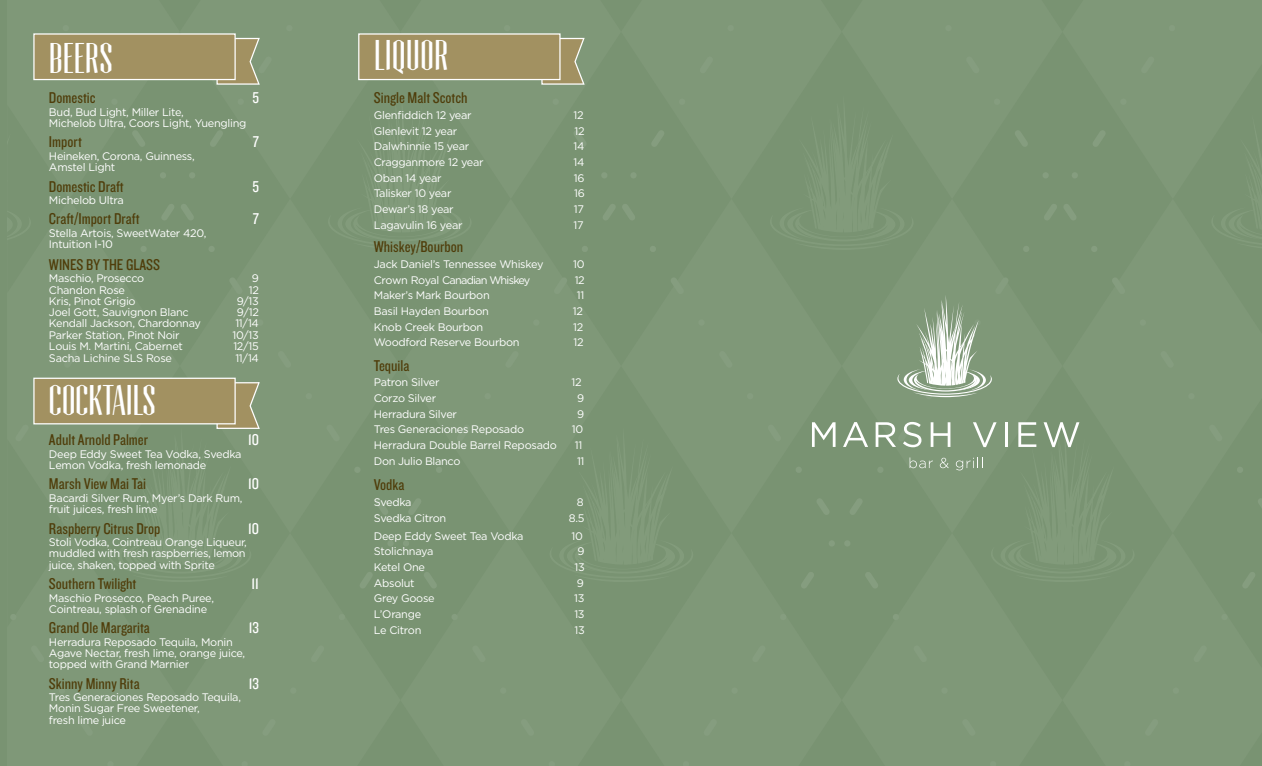
<style>
.page{position:relative;width:1262px;height:766px;background:#fff}
.page>*{position:absolute;margin:0;border:0;box-sizing:border-box;transform-origin:0 0}
.t1{font:37.5px "Tommaso";color:#fff}
.t2{font:16.25px "Knockout HTF29 Junior Liteweight";color:#4f3d0a}
.t3{font:16.25px "Knockout HTF29 Junior Liteweight";color:#fff}
.t4{font:11px/11.2px "Gotham";letter-spacing:-.025em;color:#fff}
.t5{font:11px "Gotham";letter-spacing:-.07em;color:#fff}
</style>
<div class="page">
<div style="left:0;top:0;width:1262px;height:765px;background:#7f9878"></div>
<svg style="left:216px;top:37px;width:44px;height:48px"></svg>
<div style="left:33px;top:33px;width:203px;height:47px;background:#a29161;border:1px solid #fff"></div>
<svg style="left:108px;top:382px;width:152px;height:47px"></svg>
<div style="left:33px;top:377px;width:203px;height:47px;background:#a29161;border:1px solid #fff"></div>
<svg style="left:541px;top:37px;width:44px;height:48px"></svg>
<div style="left:358px;top:33px;width:203px;height:47px;background:#a29161;border:1px solid #fff"></div>
<svg style="left:812px;top:422px;width:24px;height:24px"></svg>
<svg style="left:843px;top:422px;width:25px;height:24px"></svg>
<svg style="left:876px;top:422px;width:20px;height:24px"></svg>
<svg style="left:903px;top:422px;width:18px;height:25px"></svg>
<svg style="left:931px;top:422px;width:19px;height:24px"></svg>
<svg style="left:910px;top:457px;width:23px;height:11px"></svg>
<svg style="left:940px;top:457px;width:9px;height:11px"></svg>
<svg style="left:956px;top:422px;width:124px;height:49px"></svg>
<svg style="left:897px;top:296px;width:95px;height:101px"></svg>
<p class="t1" style="left:49px;top:36px;width:66px">BEERS</p>
<p class="t2" style="left:49px;top:89px;width:48px">Domestic</p>
<p class="t3" style="left:252px;top:89px;width:8px">5</p>
<p class="t4" style="left:49px;top:106px;width:199px">Bud, Bud Light, Miller Lite,<br>Michelob Ultra, Coors Light, Yuengling</p>
<p class="t2" style="left:49px;top:134px;width:34px">Import</p>
<p class="t3" style="left:253px;top:134px;width:8px">7</p>
<p class="t4" style="left:49px;top:150px;width:147px">Heineken, Corona, Guinness,<br>Amstel Light</p>
<p class="t2" style="left:49px;top:178px;width:76px">Domestic Draft</p>
<p class="t3" style="left:252px;top:178px;width:8px">5</p>
<p class="t4" style="left:49px;top:194px;width:76px">Michelob Ultra</p>
<p class="t2" style="left:49px;top:211px;width:92px">Craft/Import Draft</p>
<p class="t3" style="left:253px;top:211px;width:8px">7</p>
<p class="t4" style="left:49px;top:227px;width:159px">Stella Artois, SweetWater 420,<br>Intuition I-10</p>
<p class="t2" style="left:49px;top:256px;width:113px">WINES BY THE GLASS</p>
<p class="t4" style="left:49px;top:272px;width:97px">Maschio, Prosecco</p>
<p class="t4" style="left:252px;top:272px;width:9px">9</p>
<p class="t4" style="left:49px;top:284px;width:78px">Chandon Rose</p>
<p class="t4" style="left:249px;top:284px;width:12px">12</p>
<p class="t4" style="left:49px;top:295px;width:88px">Kris, Pinot Grigio</p>
<p class="t4" style="left:237px;top:295px;width:24px">9/13</p>
<p class="t4" style="left:49px;top:306px;width:141px">Joel Gott, Sauvignon Blanc</p>
<p class="t4" style="left:237px;top:306px;width:24px">9/12</p>
<p class="t4" style="left:49px;top:317px;width:154px">Kendall Jackson, Chardonnay</p>
<p class="t4" style="left:235px;top:317px;width:25px">11/14</p>
<p class="t4" style="left:49px;top:329px;width:132px">Parker Station, Pinot Noir</p>
<p class="t4" style="left:232px;top:329px;width:28px">10/13</p>
<p class="t4" style="left:49px;top:340px;width:136px">Louis M. Martini, Cabernet</p>
<p class="t4" style="left:233px;top:340px;width:27px">12/15</p>
<p class="t4" style="left:49px;top:352px;width:125px">Sacha Lichine SLS Rose</p>
<p class="t4" style="left:235px;top:352px;width:25px">11/14</p>
<p class="t1" style="left:49px;top:377px;width:109px">COCKTAILS</p>
<p class="t2" style="left:49px;top:431px;width:101px">Adult Arnold Palmer</p>
<p class="t3" style="left:248px;top:431px;width:12px">10</p>
<p class="t4" style="left:49px;top:447px;width:194px">Deep Eddy Sweet Tea Vodka, Svedka<br>Lemon Vodka, fresh lemonade</p>
<p class="t2" style="left:49px;top:475px;width:99px">Marsh View Mai Tai</p>
<p class="t3" style="left:248px;top:475px;width:12px">10</p>
<p class="t4" style="left:49px;top:492px;width:195px">Bacardi Silver Rum, Myer’s Dark Rum, fruit juices, fresh lime</p>
<p class="t2" style="left:49px;top:519px;width:113px">Raspberry Citrus Drop</p>
<p class="t3" style="left:248px;top:519px;width:12px">10</p>
<p class="t4" style="left:49px;top:536px;width:199px;text-align:justify">Stoli Vodka, Cointreau Orange Liqueur, muddled with fresh raspberries, lemon juice, shaken, topped with Sprite</p>
<p class="t2" style="left:49px;top:575px;width:89px">Southern Twilight</p>
<p class="t3" style="left:252px;top:575px;width:9px">11</p>
<p class="t4" style="left:49px;top:591px;width:167px">Maschio Prosecco, Peach Puree,<br>Cointreau, splash of Grenadine</p>
<p class="t2" style="left:49px;top:619px;width:103px">Grand Ole Margarita</p>
<p class="t3" style="left:249px;top:619px;width:12px">13</p>
<p class="t4" style="left:49px;top:635px;width:198px">Herradura Reposado Tequila, Monin<br>Agave Nectar, fresh lime, orange juice, topped with Grand Marnier</p>
<p class="t2" style="left:49px;top:674px;width:92px">Skinny Minny Rita</p>
<p class="t3" style="left:249px;top:674px;width:12px">13</p>
<p class="t4" style="left:49px;top:691px;width:194px">Tres Generaciones Reposado Tequila,<br>Monin Sugar Free Sweetener,<br>fresh lime juice</p>
<p class="t1" style="left:374px;top:33px;width:76px">LIQUOR</p>
<p class="t2" style="left:374px;top:90px;width:95px">Single Malt Scotch</p>
<p class="t4" style="left:374px;top:109px;width:99px">Glenfiddich 12 year</p>
<p class="t4" style="left:574px;top:109px;width:12px">12</p>
<p class="t4" style="left:374px;top:125px;width:85px">Glenlevit 12 year</p>
<p class="t4" style="left:574px;top:125px;width:12px">12</p>
<p class="t4" style="left:374px;top:140px;width:97px">Dalwhinnie 15 year</p>
<p class="t4" style="left:574px;top:140px;width:12px">14</p>
<p class="t4" style="left:374px;top:156px;width:111px">Cragganmore 12 year</p>
<p class="t4" style="left:574px;top:156px;width:12px">14</p>
<p class="t4" style="left:374px;top:172px;width:69px">Oban 14 year</p>
<p class="t4" style="left:574px;top:172px;width:12px">16</p>
<p class="t4" style="left:374px;top:187px;width:79px">Talisker 10 year</p>
<p class="t4" style="left:574px;top:187px;width:12px">16</p>
<p class="t4" style="left:374px;top:203px;width:81px">Dewar’s 18 year</p>
<p class="t4" style="left:574px;top:203px;width:12px">17</p>
<p class="t4" style="left:374px;top:219px;width:90px">Lagavulin 16 year</p>
<p class="t4" style="left:574px;top:219px;width:12px">17</p>
<p class="t2" style="left:374px;top:238px;width:91px">Whiskey/Bourbon</p>
<p class="t4" style="left:374px;top:258px;width:171px">Jack Daniel’s Tennessee Whiskey</p>
<p class="t4" style="left:573px;top:258px;width:13px">10</p>
<p class="t5" style="left:374px;top:272px;width:158px">Crown Royal Canadian Whiskey</p>
<p class="t4" style="left:575px;top:274px;width:11px">12</p>
<p class="t4" style="left:374px;top:289px;width:117px">Maker’s Mark Bourbon</p>
<p class="t4" style="left:577px;top:289px;width:9px">11</p>
<p class="t4" style="left:374px;top:305px;width:117px">Basil Hayden Bourbon</p>
<p class="t4" style="left:573px;top:305px;width:12px">12</p>
<p class="t4" style="left:374px;top:320px;width:111px">Knob Creek Bourbon</p>
<p class="t4" style="left:573px;top:320px;width:12px">12</p>
<p class="t4" style="left:374px;top:336px;width:147px">Woodford Reserve Bourbon</p>
<p class="t4" style="left:574px;top:336px;width:12px">12</p>
<p class="t2" style="left:374px;top:357px;width:37px">Tequila</p>
<p class="t4" style="left:374px;top:376px;width:67px">Patron Silver</p>
<p class="t4" style="left:572px;top:376px;width:12px">12</p>
<p class="t4" style="left:374px;top:392px;width:64px">Corzo Silver</p>
<p class="t4" style="left:577px;top:392px;width:9px">9</p>
<p class="t4" style="left:374px;top:407px;width:85px">Herradura Silver</p>
<p class="t4" style="left:577px;top:407px;width:9px">9</p>
<p class="t4" style="left:374px;top:423px;width:152px">Tres Generaciones Reposado</p>
<p class="t4" style="left:572px;top:423px;width:13px">10</p>
<p class="t4" style="left:374px;top:439px;width:185px">Herradura Double Barrel Reposado</p>
<p class="t4" style="left:575px;top:439px;width:9px">11</p>
<p class="t4" style="left:374px;top:454px;width:88px">Don Julio Blanco</p>
<p class="t4" style="left:577px;top:454px;width:9px">11</p>
<p class="t2" style="left:374px;top:476px;width:32px">Vodka</p>
<p class="t4" style="left:374px;top:495px;width:39px">Svedka</p>
<p class="t4" style="left:577px;top:495px;width:8px">8</p>
<p class="t4" style="left:374px;top:511px;width:74px">Svedka Citron</p>
<p class="t4" style="left:569px;top:511px;width:17px">8.5</p>
<p class="t4" style="left:374px;top:529px;width:151px">Deep Eddy Sweet Tea Vodka</p>
<p class="t4" style="left:571px;top:529px;width:13px">10</p>
<p class="t4" style="left:374px;top:545px;width:61px">Stolichnaya</p>
<p class="t4" style="left:578px;top:545px;width:9px">9</p>
<p class="t4" style="left:374px;top:560px;width:53px">Ketel One</p>
<p class="t4" style="left:574px;top:560px;width:12px">13</p>
<p class="t4" style="left:374px;top:576px;width:42px">Absolut</p>
<p class="t4" style="left:577px;top:576px;width:9px">9</p>
<p class="t4" style="left:374px;top:592px;width:62px">Grey Goose</p>
<p class="t4" style="left:574px;top:592px;width:12px">13</p>
<p class="t4" style="left:374px;top:607px;width:49px">L’Orange</p>
<p class="t4" style="left:574px;top:607px;width:12px">13</p>
<p class="t4" style="left:374px;top:623px;width:49px">Le Citron</p>
<p class="t4" style="left:575px;top:623px;width:12px">13</p>
</div>
